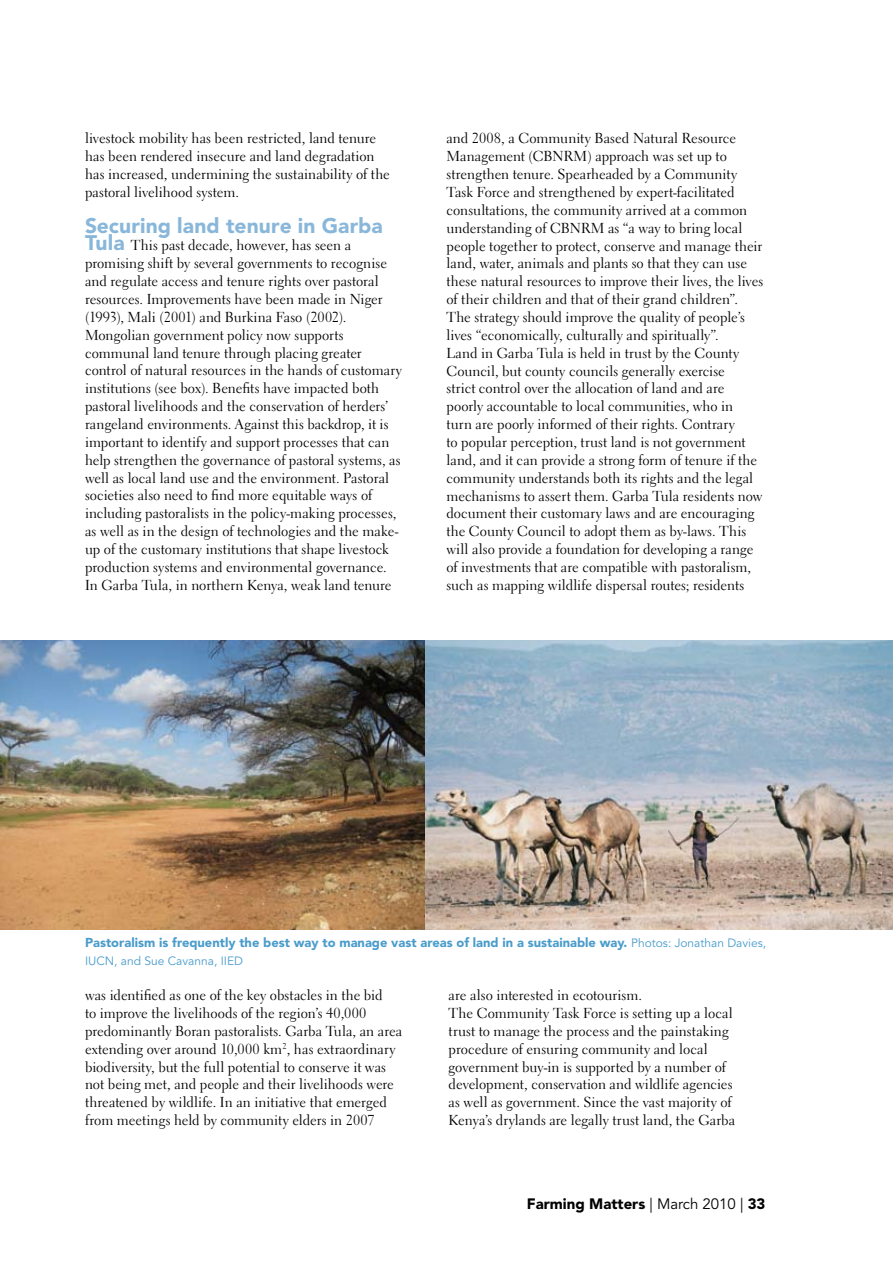
<style>
.page{position:relative;width:893px;height:1263px;background:#fff}
.page>*{position:absolute;margin:0;border:0;box-sizing:border-box;transform-origin:0 0}
.t1{font:900 21px "Avenir LT Std";letter-spacing:.005em;color:#89b7da}
.t2{font:900 15px "Avenir LT Std";color:#000}
.t3{font:14.4px/17.9px "Electra LT Std";color:#000}
.t4{font:900 12.9px "Avenir LT Std";color:#499ccb}
.t5{font:12px "Avenir LT Std";color:#499ccb}
.s1{font-family:"Avenir LT Std";font-weight:900;font-size:21px;color:#89b7da}
.s2{font-weight:400;font-size:12px}
.s3{font-weight:400}
</style>
<div class="page">
<img style="left:0;top:640px;width:425px;height:289px">
<img style="left:425px;top:640px;width:468px;height:289px">
<p class="t3" style="left:85px;top:129px;width:306px">livestock mobility has been restricted, land tenure has been rendered insecure and land degradation has increased, undermining the sustainability of the pastoral livelihood system.</p>
<h1 class="t1" style="left:85px;top:212px;width:299px">Securing land tenure in Garba</h1>
<p class="t3" style="left:85px;top:237px;width:318px"><span class="s1">Tula</span> This past decade, however, has seen a promising shift by several governments to recognise and regulate access and tenure rights over pastoral resources. Improvements have been made in Niger (1993), Mali (2001) and Burkina Faso (2002).<br>Mongolian government policy now supports communal land tenure through placing greater control of natural resources in the hands of customary institutions (see box). Benefits have impacted both pastoral livelihoods and the conservation of herders’ rangeland environments. Against this backdrop, it is important to identify and support processes that can help strengthen the governance of pastoral systems, as well as local land use and the environment. Pastoral societies also need to find more equitable ways of including pastoralists in the policy-making processes, as well as in the design of technologies and the make&shy;up of the customary institutions that shape livestock production systems and environmental governance.<br>In Garba Tula, in northern Kenya, weak land tenure</p>
<p class="t3" style="left:446px;top:130px;width:318px">and 2008, a Community Based Natural Resource Management (CBNRM) approach was set up to strengthen tenure. Spearheaded by a Community Task Force and strengthened by expert-facilitated consultations, the community arrived at a common understanding of CBNRM as “a way to bring local people together to protect, conserve and manage their land, water, animals and plants so that they can use these natural resources to improve their lives, the lives of their children and that of their grand children”.<br>The strategy should improve the quality of people’s lives “economically, culturally and spiritually”.<br>Land in Garba Tula is held in trust by the County Council, but county councils generally exercise<br>strict control over the allocation of land and are poorly accountable to local communities, who in<br>turn are poorly informed of their rights. Contrary<br>to popular perception, trust land is not government land, and it can provide a strong form of tenure if the community understands both its rights and the legal mechanisms to assert them. Garba Tula residents now document their customary laws and are encouraging the County Council to adopt them as by-laws. This will also provide a foundation for developing a range of investments that are compatible with pastoralism, such as mapping wildlife dispersal routes; residents</p>
<p class="t4" style="left:85px;top:935px;width:683px">Pastoralism is frequently the best way to manage vast areas of land in a sustainable way. <span class="s2">Photos: Jonathan Davies,</span></p>
<p class="t5" style="left:85px;top:954px;width:160px">IUCN, and Sue Cavanna, IIED</p>
<p class="t3" style="left:85px;top:986px;width:319px">was identified as one of the key obstacles in the bid<br>to improve the livelihoods of the region’s 40,000 predominantly Boran pastoralists. Garba Tula, an area extending over around 10,000 km<sup>2</sup>, has extraordinary biodiversity, but the full potential to conserve it was not being met, and people and their livelihoods were threatened by wildlife. In an initiative that emerged from meetings held by community elders in 2007</p>
<p class="t3" style="left:449px;top:986px;width:288px">are also interested in ecotourism.<br>The Community Task Force is setting up a local trust to manage the process and the painstaking procedure of ensuring community and local government buy-in is supported by a number of development, conservation and wildlife agencies as well as government. Since the vast majority of Kenya’s drylands are legally trust land, the Garba</p>
<p class="t2" style="left:527px;top:1195px;width:240px">Farming Matters <span class="s3">| March 2010 |</span> 33</p>
</div>
